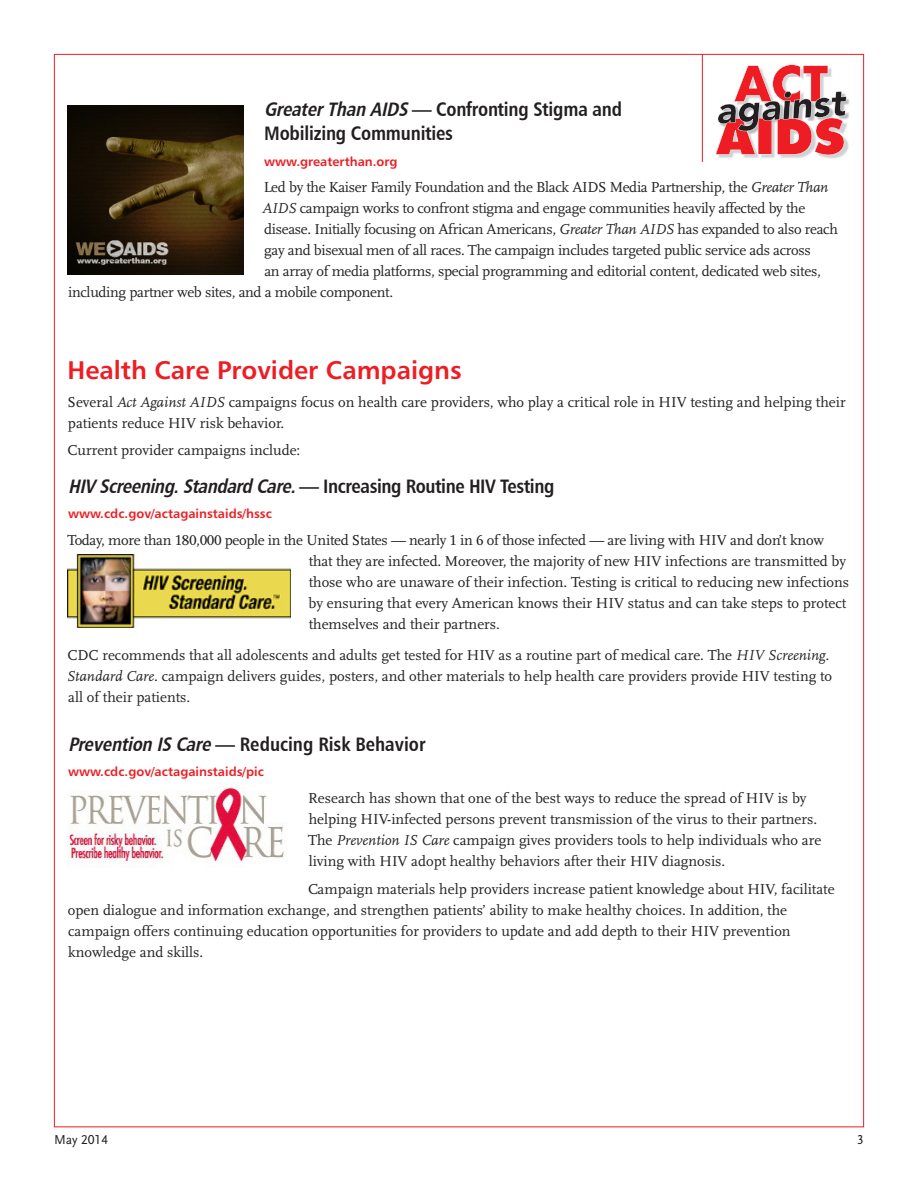
<style>
.page{position:relative;width:918px;height:1188px;background:#fff}
.page>*{position:absolute;margin:0;border:0;box-sizing:border-box;transform-origin:0 0}
.t1{font:25.5px "Humanist 777 BT Bold B";color:#ee1d23}
.t2{font:19.5px/24px "Humanist 777 BT Bold Condensed B";letter-spacing:-.01em;color:#231f20}
.t3{font:15px/21px "Scala LF";color:#231f20}
.t4{font:15px/21px "Scala LF";color:#211e1f}
.t5{font:15px "Scala LF";letter-spacing:-.02em;color:#231f20}
.t6{font:15px "Scala LF";color:#221e1f}
.t7{font:13.5px "Scala Sans LF";color:#231f20}
.t8{font:12.75px "Humanist 777 BT Bold B";color:#ee1d23}
.s1{font-style:italic}
.s2{font-style:italic;color:#221e1f}
.s3{color:#221e1f}
</style>
<div class="page">
<hr style="left:702px;top:54px;width:1px;height:108px;background:#ee1d23">
<img style="left:847px;top:98px;width:3px;height:7px">
<img style="left:718px;top:149px;width:130px;height:10px">
<svg style="left:715px;top:65px;width:132px;height:90px"></svg>
<img style="left:68px;top:555px;width:223px;height:72px">
<img style="left:69px;top:782px;width:215px;height:80px">
<img style="left:68px;top:105px;width:175px;height:169px">
<h3 class="t2" style="left:264px;top:97px;width:360px"><span class="s1">GreaterThan AIDS</span>— Confronting Stigma and<br>Mobilizing Communities</h3>
<p class="t8" style="left:264px;top:153px;width:135px">www.greaterthan.org</p>
<p class="t5" style="left:264px;top:179px;width:566px">Led by the Kaiser Family Foundation and the Black AIDS Media Partnership, the <span class="s1">Greater Than</span></p>
<p class="t5" style="left:262px;top:200px;width:545px"><span class="s1">AIDS</span> campaign works to confront stigma and engage communities heavily affected by the</p>
<p class="t5" style="left:264px;top:221px;width:575px">disease. Initially focusing on African Americans, <span class="s1">Greater Than AIDS</span> has expanded to also reach</p>
<p class="t5" style="left:264px;top:242px;width:548px">gay and bisexual men of all races. The campaign includes targeted public service ads across</p>
<p class="t5" style="left:264px;top:263px;width:558px">an array of media platforms, special programming and editorial content, dedicated web sites,</p>
<p class="t5" style="left:68px;top:284px;width:326px">including partner web sites, and a mobile component.</p>
<h2 class="t1" style="left:68px;top:354px;width:396px">Health Care Provider Campaigns</h2>
<p class="t4" style="left:68px;top:391px;width:780px">Several <span class="s2">Act Against AIDS</span> campaigns focus on health care providers, who play a critical role in HIV testing and helping their patients reduce HIV risk behavior.</p>
<p class="t6" style="left:68px;top:442px;width:234px">Current provider campaigns include:</p>
<h3 class="t2" style="left:68px;top:474px;width:488px"><span class="s1">HIV Screening.StandardCare.</span>— Increasing Routine HIV Testing</h3>
<p class="t8" style="left:68px;top:506px;width:205px">www.cdc.gov/actagainstaids/hssc</p>
<p class="t4" style="left:309px;top:530px;width:542px;text-indent:-241px">Today, more than 180,000 people in the United States <span class="s3">— nearly</span> 1 in 6 of those infected <span class="s3">—</span> are living with HIV and don’t know that they are infected. Moreover, the majority of new HIV infections are transmitted by those who are unaware of their infection. Testing is critical to reducing new infections by ensuring that every American knows their HIV status and can take steps to protect themselves and their partners.</p>
<p class="t3" style="left:67px;top:645px;width:767px">CDC recommends that all adolescents and adults get tested for HIV as a routine part of medical care. The <span class="s1">HIV Screening.<br>Standard Care.</span> campaign delivers guides, posters, and other materials to help health care providers provide HIV testing to all of their patients.</p>
<h3 class="t2" style="left:68px;top:732px;width:359px"><span class="s1">Prevention ISCare</span>— Reducing Risk Behavior</h3>
<p class="t8" style="left:68px;top:764px;width:197px">www.cdc.gov/actagainstaids/pic</p>
<p class="t3" style="left:308px;top:788px;width:515px">Research has shown that one of the best ways to reduce the spread of HIV is by helping HIV-infected persons prevent transmission of the virus to their partners.<br>The <span class="s1">Prevention IS Care</span> campaign gives providers tools to help individuals who are living with HIV adopt healthy behaviors after their HIV diagnosis.</p>
<p class="t3" style="left:68px;top:879px;width:768px;text-indent:240px">Campaign materials help providers increase patient knowledge about HIV, facilitate open dialogue and information exchange, and strengthen patients’ ability to make healthy choices. In addition, the campaign offers continuing education opportunities for providers to update and add depth to their HIV prevention knowledge and skills.</p>
<p class="t7" style="left:54px;top:1132px;width:56px">May 2014</p>
<p class="t7" style="left:857px;top:1132px;width:8px">3</p>
</div>
